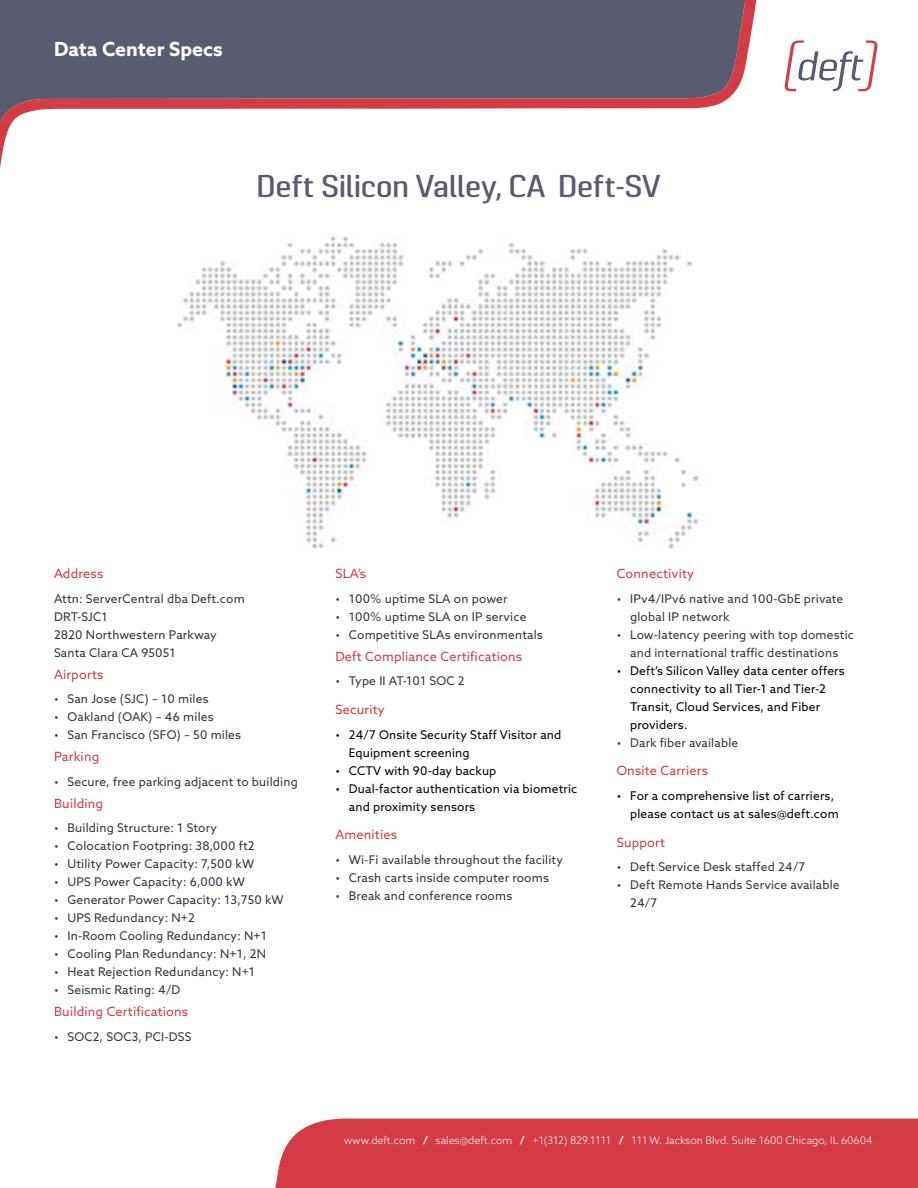
<style>
.page{position:relative;width:918px;height:1188px;background:#fff}
.page>*{position:absolute;margin:0;border:0;box-sizing:border-box;transform-origin:0 0}
.t1{font:500 31.5px "Pancetta Pro";color:#595c6e}
.t2{font:700 19.5px "Azo Sans";color:#fff}
.t3{font:12.75px "Azo Sans";letter-spacing:.015em;color:#d43b45}
.t4{font:12px/18px "Azo Sans";letter-spacing:.015em;color:#2f373f}
.t5{font:12px/18px "Azo Sans";letter-spacing:.015em;color:#000}
.t6{font:300 10.5px "Azo Sans";color:#fff}
.s1{font-weight:700}
</style>
<div class="page">
<div style="left:275px;top:1119px;width:643px;height:69px;background:#d43b45"></div>
<svg style="left:784px;top:40px;width:94px;height:51px"></svg>
<svg style="left:0;top:0;width:745px;height:168px;fill:#595c6e"></svg>
<img style="left:177px;top:236px;width:522px;height:313px">
<h2 class="t2" style="left:54px;top:36px;width:170px">Data Center Specs</h2>
<h1 class="t1" style="left:257px;top:169px;width:406px">Deft Silicon Valley, CA Deft-SV</h1>
<p class="t3" style="left:54px;top:565px;width:51px">Address</p>
<p class="t4" style="left:54px;top:589px;width:192px">Attn: ServerCentral dba Deft.com<br>DRT-SJC1<br>2820 Northwestern Parkway<br>Santa Clara CA 95051</p>
<p class="t3" style="left:54px;top:666px;width:51px">Airports</p>
<p class="t4" style="left:54px;top:690px;width:156px">• San Jose (SJC) – 10 miles</p>
<p class="t4" style="left:54px;top:708px;width:161px">• Oakland (OAK) – 46 miles</p>
<p class="t4" style="left:54px;top:726px;width:189px">• San Francisco (SFO) – 50 miles</p>
<p class="t3" style="left:54px;top:748px;width:47px">Parking</p>
<p class="t4" style="left:54px;top:772px;width:245px">• Secure, free parking adjacent to building</p>
<p class="t3" style="left:54px;top:795px;width:51px">Building</p>
<p class="t4" style="left:54px;top:819px;width:165px">• Building Structure: 1 Story</p>
<p class="t4" style="left:54px;top:837px;width:202px">• Colocation Footpring: 38,000 ft2</p>
<p class="t4" style="left:54px;top:855px;width:202px">• Utility Power Capacity: 7,500 kW</p>
<p class="t4" style="left:54px;top:873px;width:193px">• UPS Power Capacity: 6,000 kW</p>
<p class="t4" style="left:54px;top:891px;width:231px">• Generator Power Capacity: 13,750 kW</p>
<p class="t4" style="left:54px;top:909px;width:142px">• UPS Redundancy: N+2</p>
<p class="t4" style="left:54px;top:927px;width:214px">• In-Room Cooling Redundancy: N+1</p>
<p class="t4" style="left:54px;top:945px;width:214px">• Cooling Plan Redundancy: N+1, 2N</p>
<p class="t4" style="left:54px;top:963px;width:203px">• Heat Rejection Redundancy: N+1</p>
<p class="t4" style="left:54px;top:981px;width:128px">• Seismic Rating: 4/D</p>
<p class="t3" style="left:54px;top:1003px;width:136px">Building Certifications</p>
<p class="t4" style="left:54px;top:1027px;width:139px">• SOC2, SOC3, PCI-DSS</p>
<p class="t3" style="left:335px;top:565px;width:32px">SLA’s</p>
<p class="t4" style="left:335px;top:589px;width:174px">• 100% uptime SLA on power</p>
<p class="t4" style="left:335px;top:607px;width:193px">• 100% uptime SLA on IP service</p>
<p class="t4" style="left:335px;top:625px;width:209px">• Competitive SLAs environmentals</p>
<p class="t3" style="left:335px;top:648px;width:188px">Deft Compliance Certifications</p>
<p class="t4" style="left:335px;top:672px;width:131px">• Type II AT-101 SOC 2</p>
<p class="t3" style="left:335px;top:701px;width:51px">Security</p>
<p class="t5" style="left:349px;top:725px;width:214px;text-indent:-14px">• 24/7 Onsite Security Staff Visitor and<br>Equipment screening</p>
<p class="t5" style="left:335px;top:761px;width:162px">• CCTV with 90-day backup</p>
<p class="t5" style="left:349px;top:779px;width:230px;text-indent:-14px">• Dual-factor authentication via biometric and proximity sensors</p>
<p class="t3" style="left:335px;top:826px;width:63px">Amenities</p>
<p class="t4" style="left:335px;top:850px;width:229px">• Wi-Fi available throughout the facility</p>
<p class="t4" style="left:335px;top:868px;width:215px">• Crash carts inside computer rooms</p>
<p class="t4" style="left:335px;top:886px;width:178px">• Break and conference rooms</p>
<p class="t3" style="left:617px;top:565px;width:79px">Connectivity</p>
<p class="t4" style="left:630px;top:589px;width:215px;text-indent:-14px">• IPv4/IPv6 native and 100-GbE private global IP network</p>
<p class="t4" style="left:617px;top:625px;width:239px;text-align:center">• Low-latency peering with top domestic and international traffic destinations</p>
<p class="t5" style="left:630px;top:661px;width:216px;text-indent:-14px">• Deft’s Silicon Valley data center offers connectivity to all Tier-1 and Tier-2<br>Transit, Cloud Services, and Fiber providers.</p>
<p class="t4" style="left:617px;top:733px;width:123px">• Dark fiber available</p>
<p class="t3" style="left:617px;top:762px;width:93px">Onsite Carriers</p>
<p class="t5" style="left:630px;top:787px;width:210px;text-indent:-14px">• For a comprehensive list of carriers, please contact us at sales@deft.com</p>
<p class="t3" style="left:617px;top:834px;width:50px">Support</p>
<p class="t4" style="left:617px;top:858px;width:190px">• Deft Service Desk staffed 24/7</p>
<p class="t4" style="left:630px;top:876px;width:211px;text-indent:-14px">• Deft Remote Hands Service available<br>24/7</p>
<p class="t6" style="left:344px;top:1133px;width:530px">www.deft.com <span class="s1">/</span> sales@deft.com <span class="s1">/</span> +1(312) 829.1111 <span class="s1">/</span> 111 W. Jackson Blvd. Suite 1600 Chicago, IL 60604</p>
</div>
